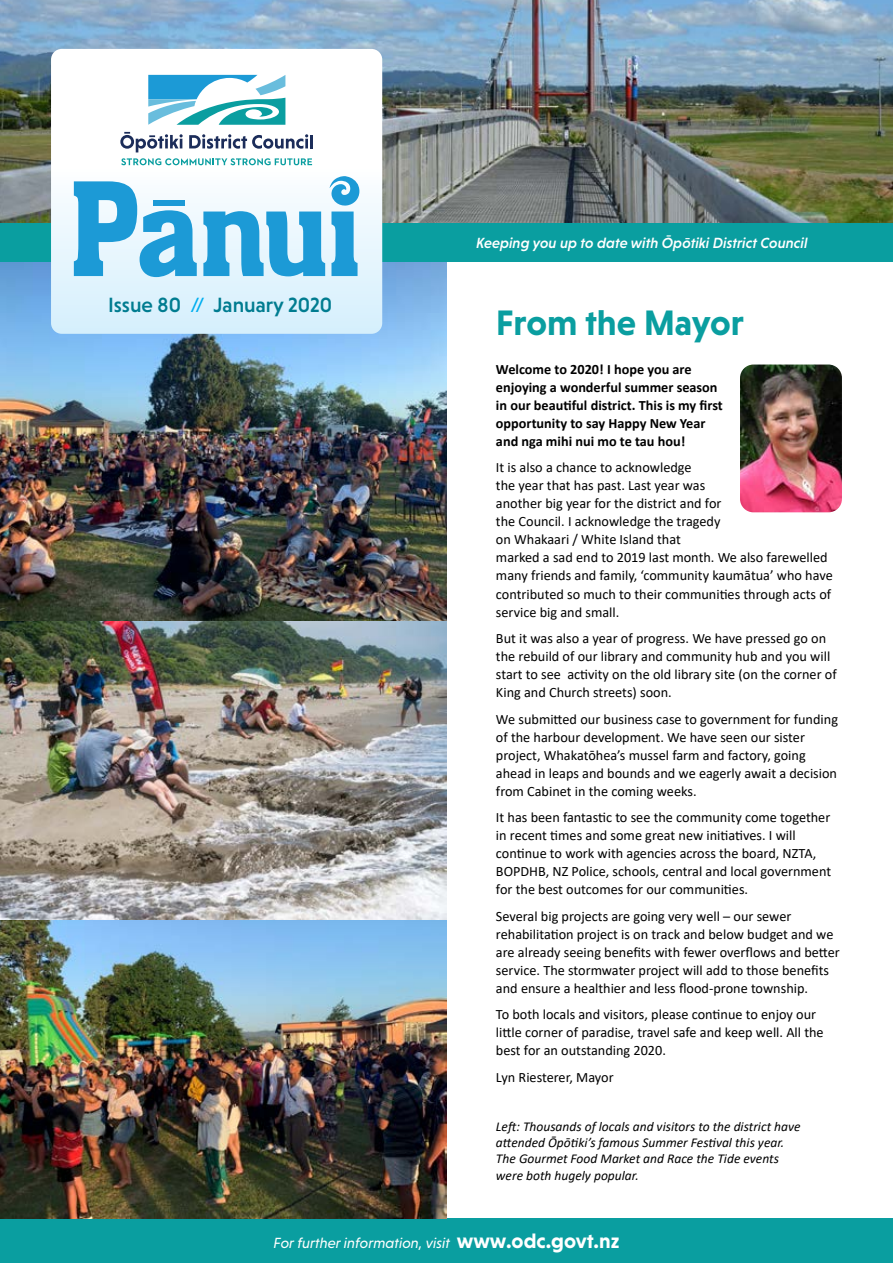
<style>
.page{position:relative;width:893px;height:1263px;background:#fff}
.page>*{position:absolute;margin:0;border:0;box-sizing:border-box;transform-origin:0 0}
.ODC_H1{font:700 36px "Niveau Grotesk";letter-spacing:-.01em;color:#0a9ea0}
.t1{font:500 21px "Niveau Grotesk";color:#007c90}
.t2{font:italic 500 15px "Niveau Grotesk";color:#fff}
.t3{font:italic 15px "Niveau Grotesk";color:#fff}
.SD_Body_Copy{font:14.25px/18px "Calibri";color:#000}
.SD_Body_Copy-2{font:700 14.25px/18px "Calibri";color:#000}
.t4{font:italic 13.5px/16.2px "Calibri";color:#000}
.s1{color:#00aeef}
.s2{font-weight:700;font-style:normal;font-size:21px}
</style>
<div class="page">
<img style="left:0;top:261px;width:446px;height:957px">
<img style="left:0;top:0;width:893px;height:223px">
<div style="left:0;top:223px;width:893px;height:38px;background:#0a9ea0"></div>
<div style="left:0;top:1218px;width:893px;height:45px;background:#0a9ea0"></div>
<div style="left:51px;top:49px;width:331px;height:285px;background:linear-gradient(to bottom,#fff,#daf1fd);border-radius:11px"></div>
<svg style="left:74px;top:181px;width:123px;height:96px"></svg>
<svg style="left:203px;top:176px;width:156px;height:100px"></svg>
<div style="left:153px;top:200px;width:31px;height:6px;background:#1c9ad6"></div>
<svg style="left:120px;top:132px;width:63px;height:20px"></svg>
<svg style="left:189px;top:134px;width:124px;height:15px"></svg>
<svg style="left:121px;top:158px;width:191px;height:7px"></svg>
<svg style="left:148px;top:75px;width:137px;height:50px"></svg>
<img style="left:740px;top:364px;width:102px;height:148px">
<h2 class="t1" style="left:108px;top:293px;width:226px">Issue 80 <span class="s1">//</span> January 2020</h2>
<p class="t2" style="left:476px;top:234px;width:333px">Keeping you up to date with Ōpōtiki District Council</p>
<p class="ODC_H1" style="left:496px;top:302px;width:249px">From the Mayor</p>
<p class="SD_Body_Copy-2" style="left:496px;top:360px;width:228px">Welcome to 2020! I hope you are enjoying a wonderful summer season in our beautiful district. This is my first opportunity to say Happy New Year and nga mihi nui mo te tau hou!</p>
<p class="SD_Body_Copy" style="left:496px;top:458px;width:338px">It is also a chance to acknowledge<br>the year that has past. Last year was<br>another big year for the district and for<br>the Council. I acknowledge the tragedy<br>on Whakaari / White Island that<br>marked a sad end to 2019 last month. We also farewelled many friends and family, ‘community kaumātua’ who have contributed so much to their communities through acts of service big and small.</p>
<p class="SD_Body_Copy" style="left:496px;top:629px;width:342px">But it was also a year of progress. We have pressed go on the rebuild of our library and community hub and you will start to see activity on the old library site (on the corner of King and Church streets) soon.</p>
<p class="SD_Body_Copy" style="left:496px;top:709px;width:344px">We submitted our business case to government for funding of the harbour development. We have seen our sister project, Whakatōhea’s mussel farm and factory, going ahead in leaps and bounds and we eagerly await a decision from Cabinet in the coming weeks.</p>
<p class="SD_Body_Copy" style="left:496px;top:808px;width:337px">It has been fantastic to see the community come together in recent times and some great new initiatives. I will continue to work with agencies across the board, NZTA, BOPDHB, NZ Police, schools, central and local government for the best outcomes for our communities.</p>
<p class="SD_Body_Copy" style="left:496px;top:906px;width:345px">Several big projects are going very well – our sewer rehabilitation project is on track and below budget and we are already seeing benefits with fewer overflows and better service. The stormwater project will add to those benefits and ensure a healthier and less flood-prone township.</p>
<p class="SD_Body_Copy" style="left:496px;top:1005px;width:329px">To both locals and visitors, please continue to enjoy our little corner of paradise, travel safe and keep well. All the best for an outstanding 2020.</p>
<p class="SD_Body_Copy" style="left:496px;top:1067px;width:119px">Lyn Riesterer, Mayor</p>
<p class="t4" style="left:496px;top:1118px;width:306px">Left: Thousands of locals and visitors to the district have attended Ōpōtiki’s famous Summer Festival this year.<br>The Gourmet Food Market and Race the Tide events were both hugely popular.</p>
<p class="t3" style="left:274px;top:1234px;width:347px">For further information, visit <span class="s2">www.odc.govt.nz</span></p>
</div>
